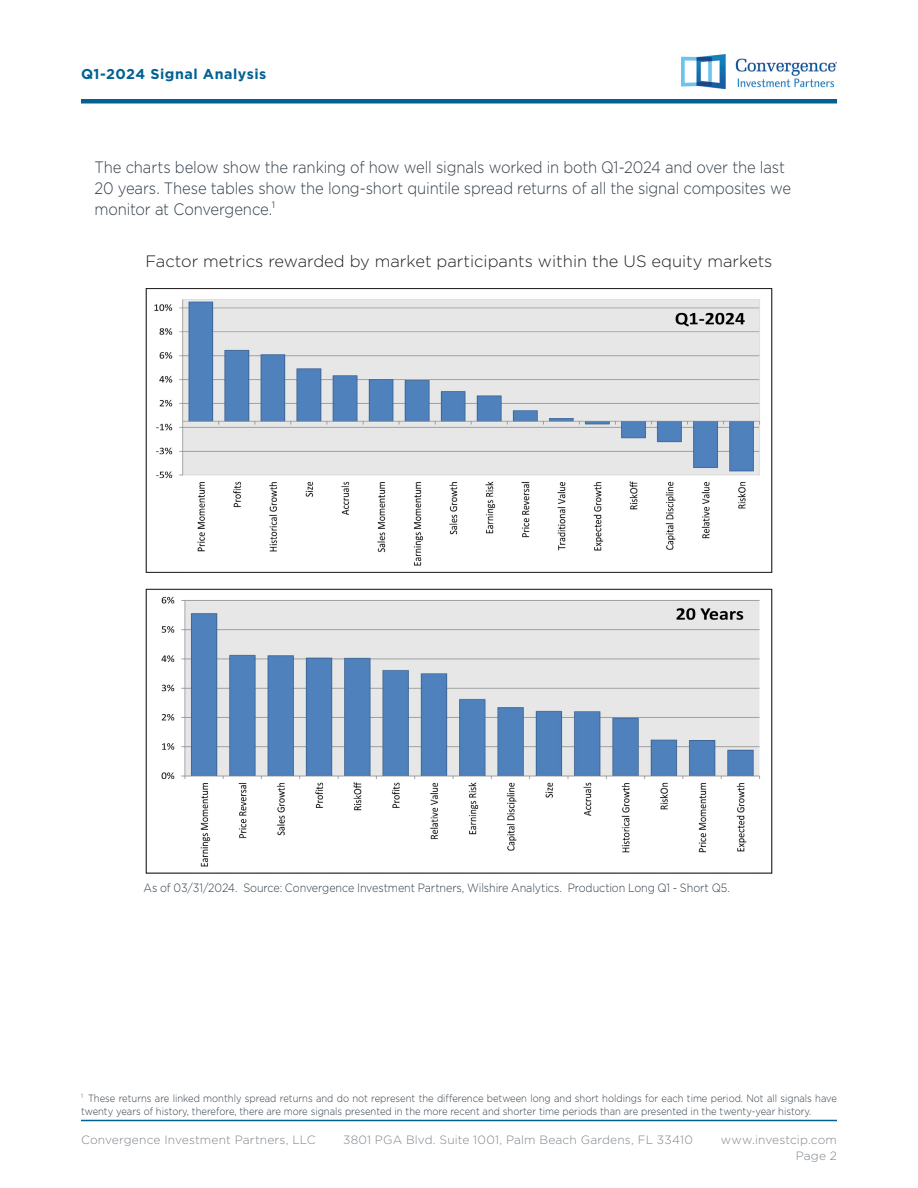
<style>
.page{position:relative;width:918px;height:1188px;background:#fff}
.page>*{position:absolute;margin:0;border:0;box-sizing:border-box;transform-origin:0 0}
.t1{font:300 16.5px/21px "Gotham";letter-spacing:-.01em;color:#313e48;scale:.9 1}
.t2{font:300 16.5px "Gotham";color:#231f20}
.t3{font:700 14.25px "Gotham";letter-spacing:.035em;color:#006192}
.t4{font:300 12px/16.5px "Gotham";letter-spacing:.01em;color:#7e858c;text-align:right}
.t5{font:300 12px "Gotham";letter-spacing:-.01em;color:#313e48;scale:.9 1}
.t6{font:300 10.5px/12.6px "Gotham";color:#313e48;scale:.9 1}
</style>
<div class="page">
<div style="left:81px;top:99px;width:756px;height:5px;background:#006192"></div>
<img style="left:682px;top:54px;width:155px;height:34px">
<hr style="left:81px;top:1120px;width:756px;height:1px;background:#006192">
<img style="left:154px;top:299px;width:606px;height:267px">
<div style="left:146px;top:288px;width:626px;height:285px;border:1px solid #231f20"></div>
<img style="left:161px;top:596px;width:599px;height:271px">
<div style="left:146px;top:589px;width:626px;height:284px;border:1px solid #231f20"></div>
<h2 class="t3" style="left:81px;top:64px;width:187px">Q1-2024 Signal Analysis</h2>
<p class="t1" style="left:94px;top:156px;width:775px">The charts below show the ranking of how well signals worked in both Q1-2024 and over the last<br>20 years. These tables show the long-short quintile spread returns of all the signal composites we monitor at Convergence.¹</p>
<p class="t2" style="left:146px;top:251px;width:628px">Factor metrics rewarded by market participants within the US equity markets</p>
<p class="t5" style="left:144px;top:880px;width:653px">As of 03/31/2024. Source: Convergence Investment Partners, Wilshire Analytics. Production Long Q1 - Short Q5.</p>
<p class="t6" style="left:81px;top:1092px;width:842px"><sup>1</sup> These returns are linked monthly spread returns and do not represent the difference between long and short holdings for each time period. Not all signals have twenty years of history, therefore, there are more signals presented in the more recent and shorter time periods than are presented in the twenty-year history.</p>
<p class="t4" style="left:81px;top:1131px;width:236px">Convergence Investment Partners, LLC</p>
<p class="t4" style="left:343px;top:1131px;width:351px">3801 PGA Blvd. Suite 1001, Palm Beach Gardens, FL 33410</p>
<p class="t4" style="left:721px;top:1131px;width:118px">www.investcip.com<br>Page 2</p>
</div>
